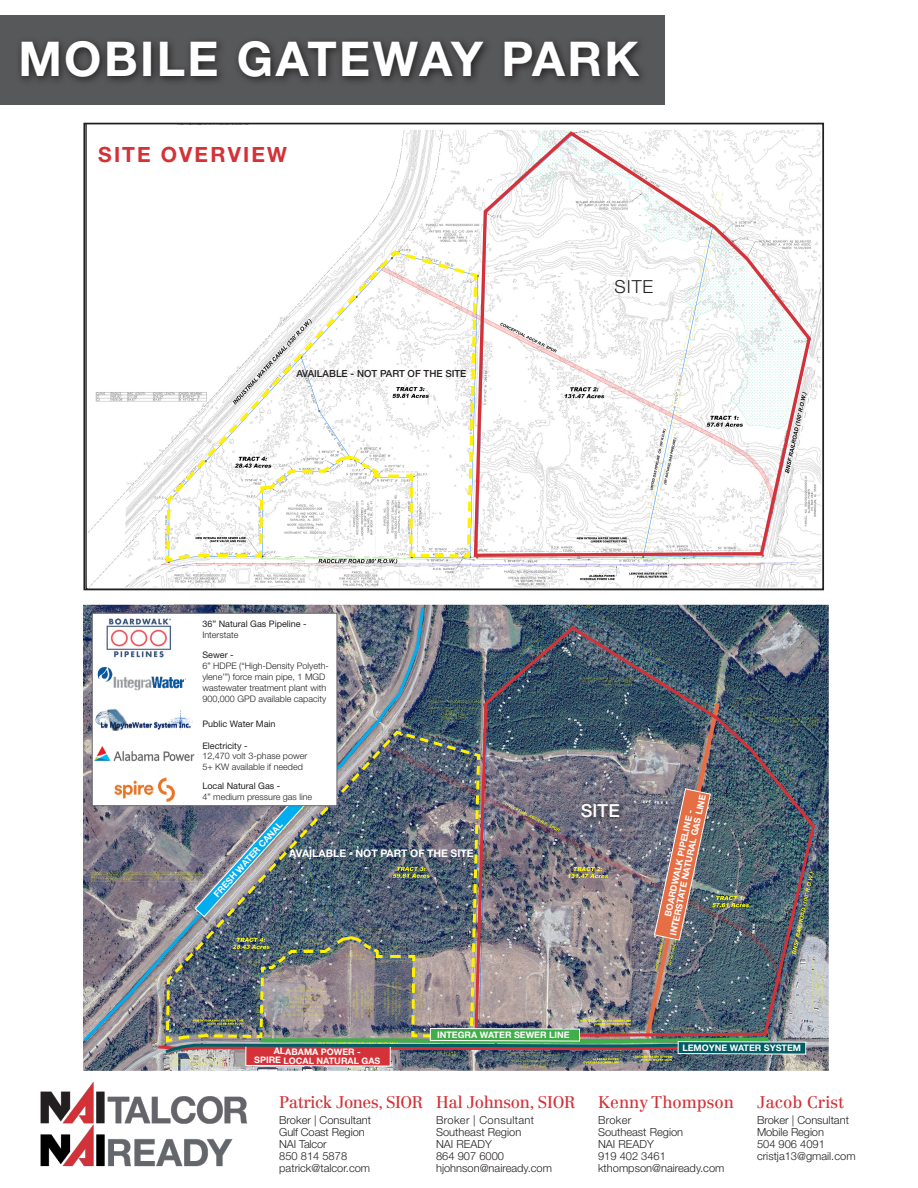
<style>
.page{position:relative;width:918px;height:1188px;background:#fff}
.page>*{position:absolute;margin:0;border:0;box-sizing:border-box;transform-origin:0 0}
.t1{font:700 48px "Helvetica Neue LT Std";letter-spacing:.05em;color:#fff}
.t2{font:700 21px "Helvetica Neue LT Std";letter-spacing:.1em;color:#d43238}
.t3{font:300 18px "Helvetica Neue LT Std";color:#231f20}
.t4{font:500 18px "Helvetica Neue LT Std";color:#fff}
.t5{font:16.65px "Centennial LT Std";letter-spacing:-.02em;color:#d43238}
.t6{font:16.65px "Centennial LT Std";color:#d43238}
.t7{font:300 11.1px "Helvetica Neue LT Std";color:#231f20}
.t8{font:300 11.1px "Helvetica Neue LT Std";letter-spacing:.03em;color:#231f20}
.t9{font:700 10.5px "Helvetica Neue LT Std";color:#fff}
.t10{font:500 9.75px "Helvetica Neue LT Std";color:#231f20}
.t11{font:300 9px/10.8px "Helvetica Neue LT Std";color:#231f20}
.t12{font:700 9px/9px "Helvetica Neue LT Std";letter-spacing:-.005em;color:#fff;text-align:center}
.t13{font:9px "Helvetica Neue LT Std";color:#231f20}
</style>
<div class="page">
<img style="left:86px;top:126px;width:735px;height:461px">
<div style="left:83px;top:123px;width:741px;height:467px;border:2px solid #231f20"></div>
<svg style="left:472px;top:129px;width:341px;height:430px"></svg>
<svg style="left:164px;top:249px;width:315px;height:315px"></svg>
<img style="left:84px;top:605px;width:744px;height:465px">
<img style="left:808px;top:624px;width:9px;height:415px">
<img style="left:83px;top:605px;width:725px;height:462px">
<div style="left:98px;top:125px;width:221px;height:59px;background:#fff"></div>
<div style="left:0;top:15px;width:664px;height:90px;background:#57585a"></div>
<svg style="left:20px;top:40px;width:622px;height:42px"></svg>
<img style="left:40px;top:1125px;width:193px;height:42px">
<img style="left:40px;top:1081px;width:208px;height:44px">
<p class="t1" style="left:18px;top:29px;width:622px">MOBILE GATEWAY PARK</p>
<p class="t2" style="left:98px;top:142px;width:190px">SITE OVERVIEW</p>
<p class="t10" style="left:296px;top:367px;width:172px">AVAILABLE - NOT PART OF THE SITE</p>
<p class="t3" style="left:615px;top:276px;width:40px">SITE</p>
<p class="t13" style="left:202px;top:618px;width:106px">36” Natural Gas Pipeline -</p>
<p class="t11" style="left:202px;top:629px;width:38px">Interstate</p>
<p class="t13" style="left:202px;top:650px;width:33px">Sewer -</p>
<p class="t11" style="left:202px;top:660px;width:128px">6” HDPE (“High-Density Polyeth&shy;ylene’”) force main pipe, 1 MGD wastewater treatment plant with<br>900,000 GPD available capacity</p>
<p class="t13" style="left:202px;top:718px;width:75px">Public Water Main</p>
<p class="t13" style="left:202px;top:740px;width:47px">Electricity -</p>
<p class="t11" style="left:202px;top:751px;width:106px">12,470 volt 3-phase power<br>5+ KW available if needed</p>
<p class="t13" style="left:202px;top:780px;width:80px">Local Natural Gas -</p>
<p class="t11" style="left:202px;top:791px;width:111px">4” medium pressure gas line</p>
<p class="t12" style="left:212px;top:893px;width:99px;rotate:-48deg">FRESH WATER CANAL</p>
<p class="t9" style="left:289px;top:847px;width:186px">AVAILABLE - NOT PART OF THE SITE</p>
<p class="t4" style="left:581px;top:799px;width:40px">SITE</p>
<p class="t12" style="left:274px;top:1047px;width:89px">ALABAMA POWER -</p>
<p class="t12" style="left:254px;top:1056px;width:128px">SPIRE LOCAL NATURAL GAS</p>
<p class="t12" style="left:437px;top:1030px;width:134px">INTEGRA WATER SEWER LINE</p>
<p class="t12" style="left:659px;top:933px;width:145px;rotate:-78deg">BOARDWALK PIPELINE -<br>INTERSTATE NATURAL GAS LINE</p>
<p class="t12" style="left:682px;top:1043px;width:120px">LEMOYNE WATER SYSTEM</p>
<p class="t5" style="left:279px;top:1092px;width:146px">Patrick Jones, SIOR</p>
<p class="t7" style="left:279px;top:1113px;width:93px">Broker | Consultant</p>
<p class="t7" style="left:279px;top:1125px;width:87px">Gulf Coast Region</p>
<p class="t7" style="left:279px;top:1137px;width:49px">NAI Talcor</p>
<p class="t7" style="left:279px;top:1149px;width:69px">850 814 5878</p>
<p class="t7" style="left:279px;top:1161px;width:92px">patrick@talcor.com</p>
<p class="t5" style="left:436px;top:1092px;width:141px">Hal Johnson, SIOR</p>
<p class="t8" style="left:436px;top:1113px;width:99px">Broker | Consultant</p>
<p class="t7" style="left:436px;top:1125px;width:87px">Southeast Region</p>
<p class="t7" style="left:436px;top:1137px;width:57px">NAI READY</p>
<p class="t7" style="left:436px;top:1149px;width:69px">864 907 6000</p>
<p class="t7" style="left:436px;top:1161px;width:117px">hjohnson@naiready.com</p>
<p class="t6" style="left:598px;top:1092px;width:137px">Kenny Thompson</p>
<p class="t7" style="left:598px;top:1113px;width:35px">Broker</p>
<p class="t7" style="left:598px;top:1125px;width:87px">Southeast Region</p>
<p class="t7" style="left:598px;top:1137px;width:57px">NAI READY</p>
<p class="t7" style="left:598px;top:1149px;width:69px">919 402 3461</p>
<p class="t7" style="left:598px;top:1161px;width:128px">kthompson@naiready.com</p>
<p class="t6" style="left:757px;top:1092px;width:89px">Jacob Crist</p>
<p class="t7" style="left:757px;top:1113px;width:93px">Broker | Consultant</p>
<p class="t7" style="left:757px;top:1125px;width:68px">Mobile Region</p>
<p class="t7" style="left:757px;top:1137px;width:69px">504 906 4091</p>
<p class="t7" style="left:757px;top:1149px;width:100px">cristja13@gmail.com</p>
</div>
